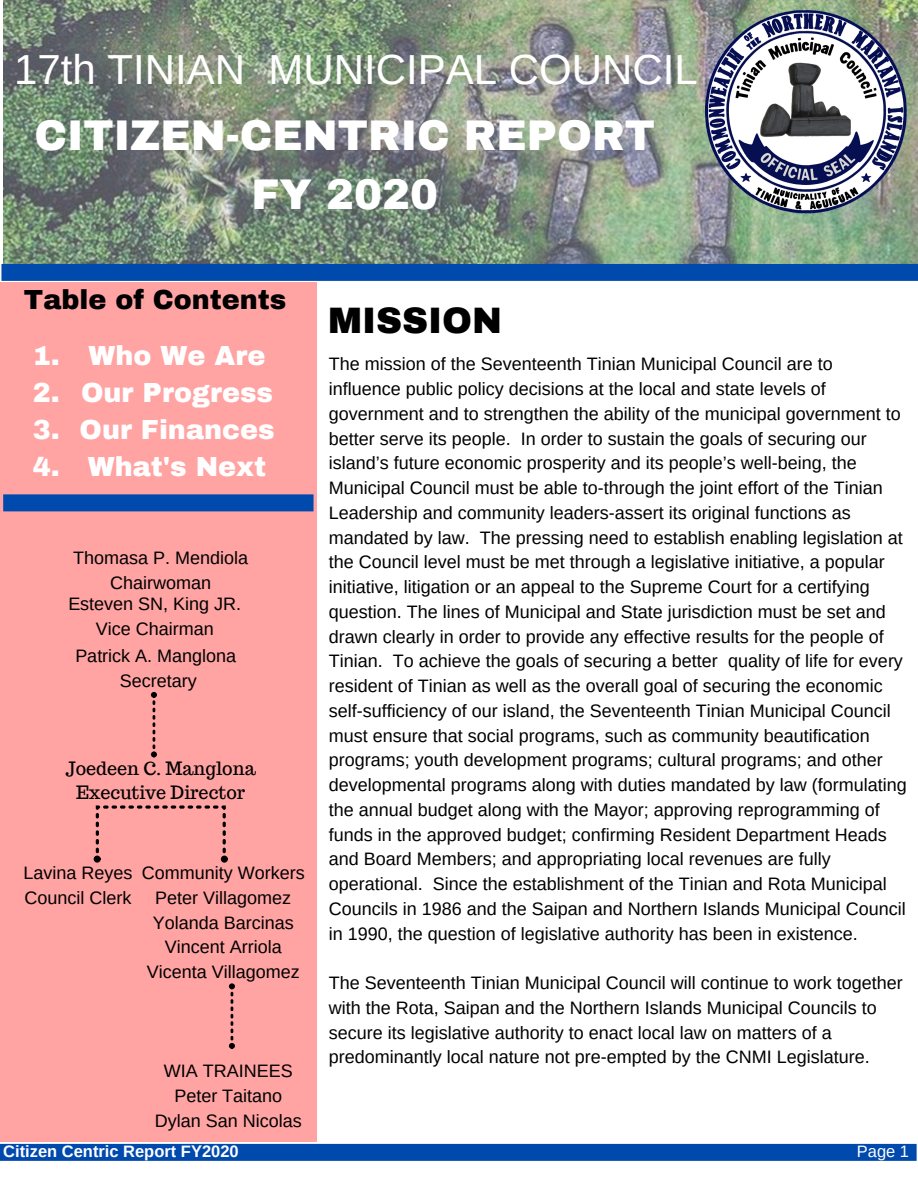
<style>
.page{position:relative;width:918px;height:1188px;background:#fff}
.page>*{position:absolute;margin:0;border:0;box-sizing:border-box;transform-origin:0 0}
.t1{font:900 42px/58.5px "Archivo";color:#fff;text-align:center}
.t2{font:42px "Arimo";color:#fff}
.t3{font:900 36px "Archivo";color:#000}
.t4{font:900 27px/37.2px "Archivo";color:#fff;text-align:center}
.t5{font:900 27px "Archivo";color:#000}
.t6{font:18px/24.8px "Arimo";color:#000;text-align:center}
.t7{font:18px/24.8px "Trocchi";color:#000;text-align:center}
.t8{font:700 16.5px "Arimo";color:#fff}
.t9{font:16.5px "Arimo";color:#fff}
</style>
<div class="page">
<div style="left:1px;top:264px;width:917px;height:17px;background:#004aad"></div>
<img style="left:3px;top:0;width:915px;height:263px">
<div style="left:0;top:1144px;width:917px;height:17px;background:#004aad"></div>
<div style="left:0;top:282px;width:317px;height:859px;background:#ffa3a3"></div>
<img style="left:706px;top:10px;width:200px;height:203px">
<svg style="left:94px;top:805px;width:134px;height:58px"></svg>
<svg style="left:151px;top:692px;width:6px;height:65px"></svg>
<svg style="left:229px;top:983px;width:6px;height:66px"></svg>
<div style="left:3px;top:494px;width:311px;height:17px;background:#004aad"></div>
<h1 class="t2" style="left:14px;top:46px;width:685px">17th TINIAN MUNICIPAL COUNCIL</h1>
<h1 class="t1" style="left:35px;top:107px;width:622px">CITIZEN-CENTRIC REPORT<br>FY 2020</h1>
<h3 class="t5" style="left:24px;top:286px;width:264px">Table of Contents</h3>
<h3 class="t4" style="left:33px;top:337px;width:28px;text-align:justify">1.<br>2.<br>3.<br>4.</h3>
<h3 class="t4" style="left:80px;top:337px;width:197px">Who We Are<br>Our Progress<br>Our Finances<br>What's Next</h3>
<p class="t6" style="left:73px;top:546px;width:176px">Thomasa P. Mendiola<br>Chairwoman</p>
<p class="t6" style="left:68px;top:592px;width:174px">Esteven SN, King JR.<br>Vice Chairman</p>
<p class="t6" style="left:75px;top:643px;width:162px">Patrick A. Manglona<br>Secretary</p>
<p class="t7" style="left:66px;top:756px;width:192px">Joedeen C. Manglona<br>Executive Director</p>
<p class="t6" style="left:24px;top:861px;width:111px;text-align:left">Lavina Reyes<br>Council Clerk</p>
<p class="t6" style="left:142px;top:861px;width:164px">Community Workers<br>Peter Villagomez<br>Yolanda Barcinas<br>Vincent Arriola<br>Vicenta Villagomez</p>
<p class="t6" style="left:155px;top:1058px;width:148px">WIA TRAINEES<br>Peter Taitano<br>Dylan San Nicolas</p>
<p class="t8" style="left:3px;top:1142px;width:237px">Citizen Centric Report FY2020</p>
<h2 class="t3" style="left:328px;top:302px;width:175px">MISSION</h2>
<p class="t6" style="left:329px;top:352px;width:579px;text-align:left">The mission of the Seventeenth Tinian Municipal Council are to influence public policy decisions at the local and state levels of government and to strengthen the ability of the municipal government to better serve its people. In order to sustain the goals of securing our island’s future economic prosperity and its people’s well-being, the Municipal Council must be able to-through the joint effort of the Tinian Leadership and community leaders-assert its original functions as mandated by law. The pressing need to establish enabling legislation at the Council level must be met through a legislative initiative, a popular initiative, litigation or an appeal to the Supreme Court for a certifying question. The lines of Municipal and State jurisdiction must be set and drawn clearly in order to provide any effective results for the people of Tinian. To achieve the goals of securing a better quality of life for every resident of Tinian as well as the overall goal of securing the economic self-sufficiency of our island, the Seventeenth Tinian Municipal Council must ensure that social programs, such as community beautification programs; youth development programs; cultural programs; and other developmental programs along with duties mandated by law (formulating the annual budget along with the Mayor; approving reprogramming of funds in the approved budget; confirming Resident Department Heads and Board Members; and appropriating local revenues are fully operational. Since the establishment of the Tinian and Rota Municipal Councils in 1986 and the Saipan and Northern Islands Municipal Council in 1990, the question of legislative authority has been in existence.</p>
<p class="t6" style="left:329px;top:971px;width:575px;text-align:left">The Seventeenth Tinian Municipal Council will continue to work together with the Rota, Saipan and the Northern Islands Municipal Councils to secure its legislative authority to enact local law on matters of a predominantly local nature not pre-empted by the CNMI Legislature.</p>
<p class="t9" style="left:857px;top:1142px;width:54px">Page 1</p>
</div>
